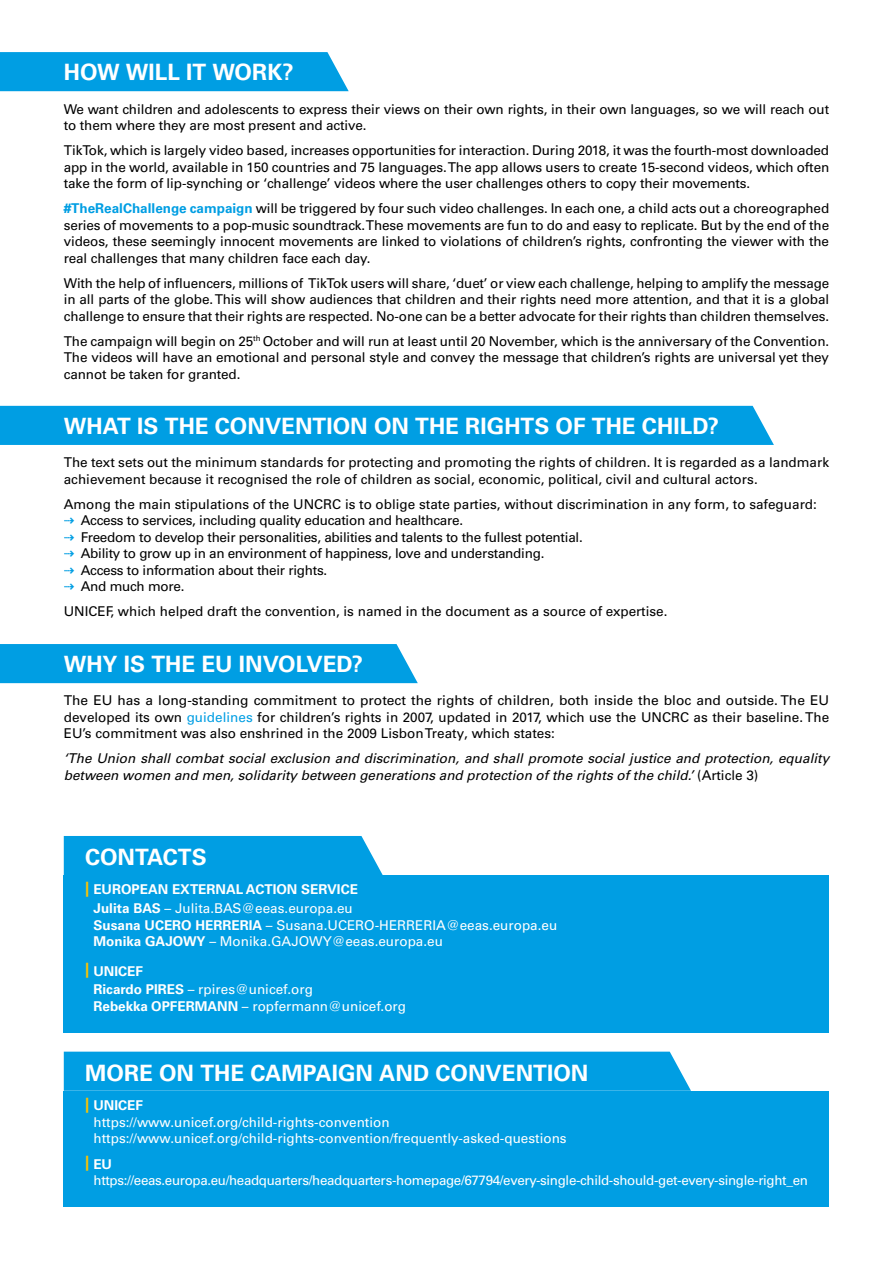
<style>
.page{position:relative;width:893px;height:1263px;background:#fff}
.page>*{position:absolute;margin:0;border:0;box-sizing:border-box;transform-origin:0 0}
.Header_chapeau_01{font:700 22.5px "Univers LT Pro 65";color:#fff}
.Body{font:700 22.5px "Univers LT Pro 65";color:#fff}
.Body-2{font:13.5px/16.5px "Univers LT Pro 55 Roman";letter-spacing:-.01em;color:#000;text-align:justify}
.Body-3{font:13.5px/16.5px "Univers LT Pro 55 Roman";color:#fff}
.Body-4{font:italic 13.5px/16.5px "Univers LT Pro 55";color:#000}
.Body-5{font:13.5px "Univers LT Pro 55 Roman";letter-spacing:-.025em;color:#fff}
.Body-6{font:700 13.5px "Univers LT Pro 65";color:#fff}
.s1{font-family:"Univers LT Pro 65";font-weight:700;color:#009ee3}
.s2{font-family:"EC Square Sans Pro";font-weight:700;font-style:italic;color:#009ee3}
.s3{color:#009ee3}
.s4{font-family:"Univers LT Pro 55 Roman";font-style:normal}
.s5{font-size:15px;color:#fdc300}
.s6{font-family:"Univers LT Pro 65";font-weight:700}
</style>
<div class="page">
<div style="left:0;top:52px;width:349px;height:39px;background:#009ee3"></div>
<div style="left:0;top:644px;width:418px;height:39px;background:#009ee3"></div>
<div style="left:0;top:406px;width:774px;height:39px;background:#009ee3"></div>
<div style="left:64px;top:875px;width:765px;height:157px;background:#009ee3"></div>
<div style="left:64px;top:1091px;width:765px;height:115px;background:#009ee3"></div>
<div style="left:64px;top:836px;width:319px;height:39px;background:#009ee3"></div>
<div style="left:64px;top:1052px;width:627px;height:39px;background:#009ee3"></div>
<h1 class="Header_chapeau_01" style="left:64px;top:59px;width:232px">HOW WILL IT WORK?</h1>
<p class="Body-2" style="left:64px;top:101px;width:767px">We want children and adolescents to express their views on their own rights, in their own languages, so we will reach out to them where they are most present and active.</p>
<p class="Body-2" style="left:64px;top:142px;width:767px">TikTok, which is largely video based, increases opportunities for interaction. During 2018, it was the fourth-most downloaded app in the world, available in 150 countries and 75 languages. The app allows users to create 15-second videos, which often take the form of lip-synching or ‘challenge’ videos where the user challenges others to copy their movements.</p>
<p class="Body-2" style="left:64px;top:200px;width:767px"><span class="s1">#TheRealChallenge campaign</span> will be triggered by four such video challenges. In each one, a child acts out a choreographed series of movements to a pop-music soundtrack. These movements are fun to do and easy to replicate. But by the end of the videos, these seemingly innocent movements are linked to violations of children’s rights, confronting the viewer with the real challenges that many children face each day.</p>
<p class="Body-2" style="left:64px;top:275px;width:767px">With the help of influencers, millions of TikTok users will share, ‘duet’ or view each challenge, helping to amplify the message in all parts of the globe. This will show audiences that children and their rights need more attention, and that it is a global challenge to ensure that their rights are respected. No-one can be a better advocate for their rights than children themselves.</p>
<p class="Body-2" style="left:64px;top:333px;width:767px">The campaign will begin on 25<sup>th</sup> October and will run at least until 20 November, which is the anniversary of the Convention.<br>The videos will have an emotional and personal style and convey the message that children’s rights are universal yet they cannot be taken for granted.</p>
<h1 class="Header_chapeau_01" style="left:64px;top:413px;width:657px">WHAT IS THE CONVENTION ON THE RIGHTS OF THE CHILD?</h1>
<p class="Body-2" style="left:64px;top:454px;width:767px">The text sets out the minimum standards for protecting and promoting the rights of children. It is regarded as a landmark achievement because it recognised the role of children as social, economic, political, civil and cultural actors.</p>
<p class="Body-2" style="left:64px;top:496px;width:755px">Among the main stipulations of the UNCRC is to oblige state parties, without discrimination in any form, to safeguard:</p>
<p class="Body-2" style="left:64px;top:512px;width:401px"><span class="s2">⇢</span> Access to services, including quality education and healthcare.</p>
<p class="Body-2" style="left:64px;top:529px;width:521px"><span class="s2">⇢</span> Freedom to develop their personalities, abilities and talents to the fullest potential.</p>
<p class="Body-2" style="left:64px;top:545px;width:482px"><span class="s2">⇢</span> Ability to grow up in an environment of happiness, love and understanding.</p>
<p class="Body-2" style="left:64px;top:562px;width:265px"><span class="s2">⇢</span> Access to information about their rights.</p>
<p class="Body-2" style="left:64px;top:578px;width:122px"><span class="s2">⇢</span> And much more.</p>
<p class="Body-2" style="left:64px;top:603px;width:605px">UNICEF, which helped draft the convention, is named in the document as a source of expertise.</p>
<h1 class="Header_chapeau_01" style="left:64px;top:650px;width:301px">WHY IS THE EU INVOLVED?</h1>
<p class="Body-2" style="left:64px;top:692px;width:767px">The EU has a long-standing commitment to protect the rights of children, both inside the bloc and outside. The EU developed its own <span class="s3">guidelines</span> for children’s rights in 2007, updated in 2017, which use the UNCRC as their baseline. The EU’s commitment was also enshrined in the 2009 Lisbon Treaty, which states:</p>
<p class="Body-4" style="left:64px;top:750px;width:767px">‘The Union shall combat social exclusion and discrimination, and shall promote social justice and protection, equality between women and men, solidarity between generations and protection of the rights of the child.’ <span class="s4">(Article 3)</span></p>
<p class="Body" style="left:85px;top:844px;width:123px">CONTACTS</p>
<p class="Body-6" style="left:85px;top:882px;width:274px"><span class="s5">|</span> EUROPEAN EXTERNAL ACTION SERVICE</p>
<p class="Body-3" style="left:94px;top:900px;width:465px"><span class="s6">Julita BAS</span> – Julita.BAS@eeas.europa.eu<br><span class="s6">Susana UCERO HERRERIA</span> – Susana.UCERO-HERRERIA@eeas.europa.eu<br><span class="s6">Monika GAJOWY</span> – Monika.GAJOWY@eeas.europa.eu</p>
<p class="Body-6" style="left:85px;top:963px;width:59px"><span class="s5">|</span> UNICEF</p>
<p class="Body-3" style="left:94px;top:981px;width:314px"><span class="s6">Ricardo PIRES</span> – rpires@unicef.org<br><span class="s6">Rebekka OPFERMANN</span> – ropfermann@unicef.org</p>
<p class="Body" style="left:85px;top:1060px;width:505px">MORE ON THE CAMPAIGN AND CONVENTION</p>
<p class="Body-6" style="left:85px;top:1097px;width:59px"><span class="s5">|</span> UNICEF</p>
<p class="Body-3" style="left:94px;top:1113px;width:475px">https://www.unicef.org/child-rights-convention https://www.unicef.org/child-rights-convention/frequently-asked-questions</p>
<p class="Body-6" style="left:85px;top:1156px;width:29px"><span class="s5">|</span> EU</p>
<p class="Body-5" style="left:94px;top:1172px;width:716px">https://eeas.europa.eu/headquarters/headquarters-homepage/67794/every-single-child-should-get-every-single-right_en</p>
</div>
